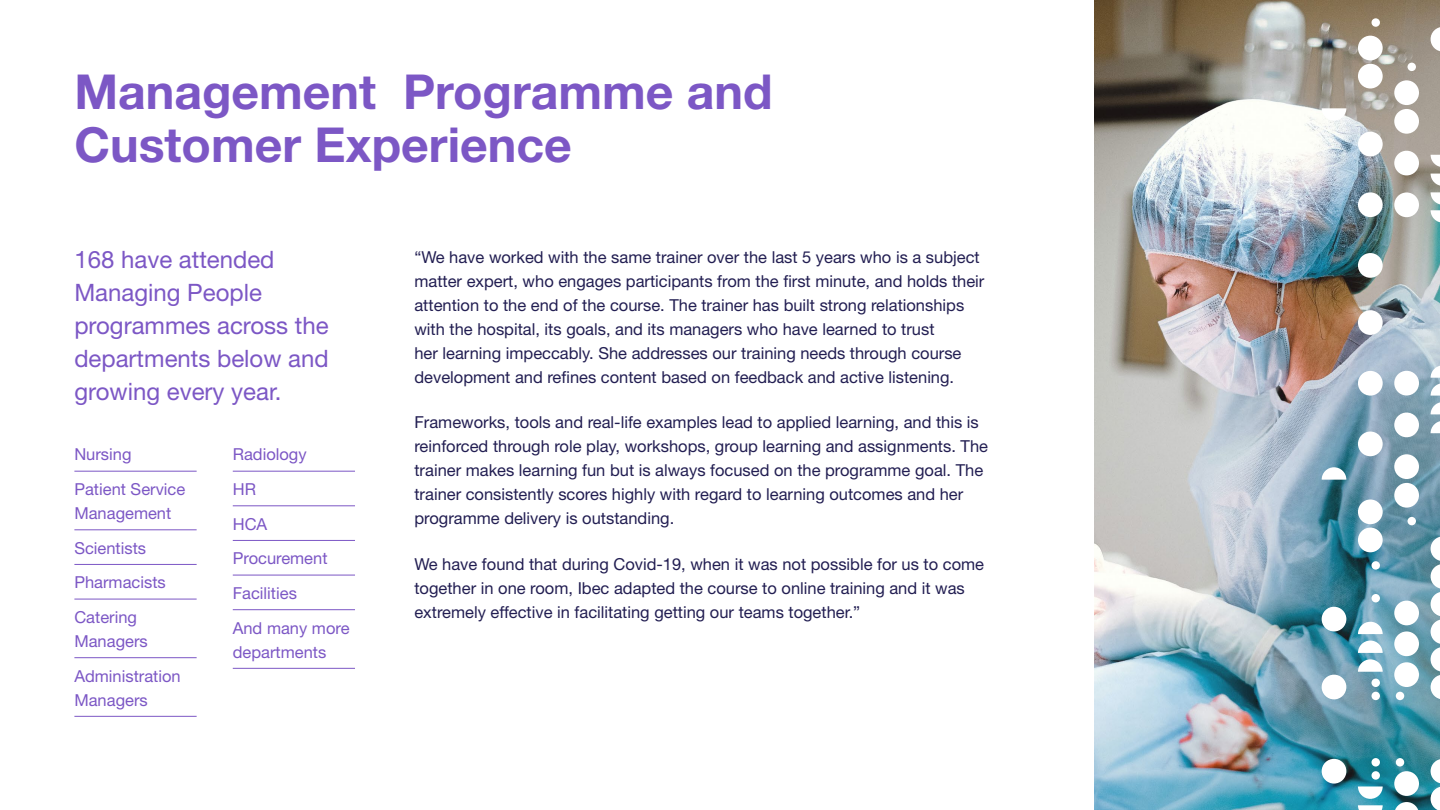
<style>
.page{position:relative;width:1440px;height:810px;background:#fff}
.page>*{position:absolute;margin:0;border:0;box-sizing:border-box;transform-origin:0 0}
.t1{font:700 48.22px/53.2px "Helvetica Neue LT Std";color:#7c57c5}
.t2{font:24px/33px "Helvetica Neue LT Std";color:#7c57c5}
.t3{font:16.5px/24px "Helvetica Neue LT Std";color:#221e52}
.t4{font:16.5px/34.7px "Helvetica Neue LT Std";color:#7c57c5}
</style>
<div class="page">
<img style="left:1095px;top:0;width:345px;height:810px">
<hr style="left:74px;top:471px;width:123px;height:1px;background:#7c57c5">
<hr style="left:74px;top:530px;width:123px;height:1px;background:#7c57c5">
<hr style="left:74px;top:564px;width:123px;height:1px;background:#7c57c5">
<hr style="left:74px;top:599px;width:123px;height:1px;background:#7c57c5">
<hr style="left:74px;top:658px;width:123px;height:1px;background:#7c57c5">
<hr style="left:74px;top:716px;width:123px;height:1px;background:#7c57c5">
<hr style="left:233px;top:471px;width:122px;height:1px;background:#7c57c5">
<hr style="left:233px;top:506px;width:122px;height:1px;background:#7c57c5">
<hr style="left:233px;top:540px;width:122px;height:1px;background:#7c57c5">
<hr style="left:233px;top:575px;width:122px;height:1px;background:#7c57c5">
<hr style="left:233px;top:610px;width:122px;height:1px;background:#7c57c5">
<hr style="left:233px;top:668px;width:122px;height:1px;background:#7c57c5">
<img style="left:1322px;top:18px;width:118px;height:792px">
<h1 class="t1" style="left:74px;top:64px;width:700px">Management Programme and<br>Customer Experience</h1>
<h2 class="t2" style="left:74px;top:243px;width:256px">168 have attended<br>Managing People programmes across the departments below and growing every year.</h2>
<p class="t4" style="left:74px;top:437px;width:112px">Nursing<br>Patient Service</p>
<p class="t4" style="left:74px;top:496px;width:98px">Management<br>Scientists<br>Pharmacists<br>Catering</p>
<p class="t4" style="left:74px;top:623px;width:108px">Managers<br>Administration</p>
<p class="t4" style="left:74px;top:682px;width:75px">Managers</p>
<p class="t4" style="left:233px;top:437px;width:118px">Radiology<br>HR<br>HCA<br>Procurement<br>Facilities<br>And many more</p>
<p class="t4" style="left:233px;top:634px;width:95px">departments</p>
<p class="t3" style="left:414px;top:245px;width:571px">“We have worked with the same trainer over the last 5 years who is a subject matter expert, who engages participants from the first minute, and holds their attention to the end of the course. The trainer has built strong relationships with the hospital, its goals, and its managers who have learned to trust<br>her learning impeccably. She addresses our training needs through course development and refines content based on feedback and active listening.</p>
<p class="t3" style="left:414px;top:410px;width:575px">Frameworks, tools and real-life examples lead to applied learning, and this is reinforced through role play, workshops, group learning and assignments. The trainer makes learning fun but is always focused on the programme goal. The trainer consistently scores highly with regard to learning outcomes and her programme delivery is outstanding.</p>
<p class="t3" style="left:414px;top:551px;width:571px">We have found that during Covid-19, when it was not possible for us to come together in one room, Ibec adapted the course to online training and it was extremely effective in facilitating getting our teams together.”</p>
</div>
